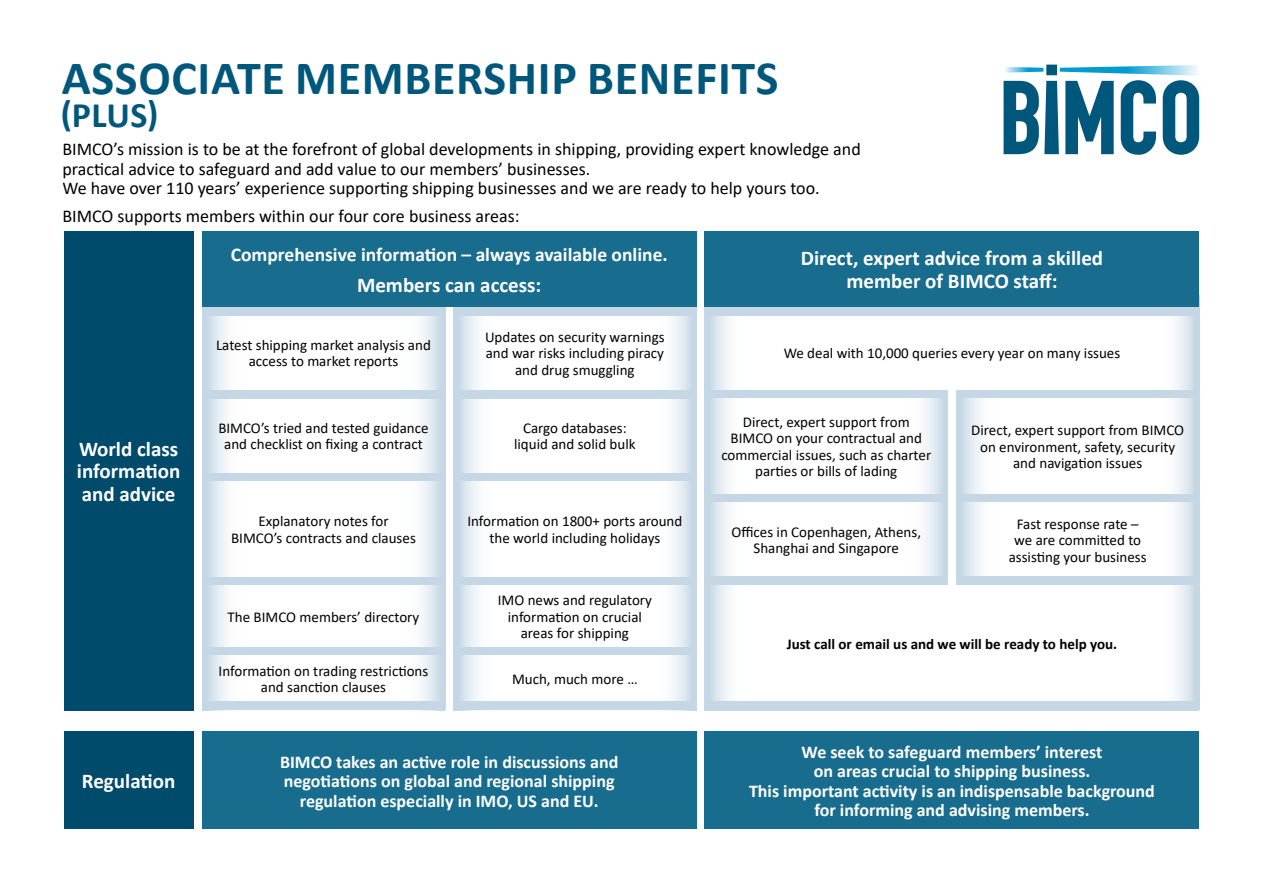
<style>
.page{position:relative;width:1263px;height:893px;background:#fff}
.page>*{position:absolute;margin:0;border:0;box-sizing:border-box;transform-origin:0 0}
.t1{font:700 48px "Calibri";letter-spacing:.015em;color:#00577c}
.t2{font:700 36px "Calibri";color:#00577c}
.t3{font:700 21px/22.5px "Calibri";color:#fff;text-align:justify}
.t4{font:700 19.5px "Calibri";color:#fff}
.t5{font:18px/19.5px "Calibri";color:#000}
.t6{font:700 18px/19.5px "Calibri";color:#fff;text-align:center}
.t7{font:15px/16.5px "Calibri";color:#000;text-align:center}
.t8{font:700 15px "Calibri";color:#000}
</style>
<div class="page">
<div style="left:202px;top:295px;width:243px;height:415px;background:#c5d7e5"></div>
<div style="left:705px;top:295px;width:243px;height:415px;background:#c5d7e5"></div>
<div style="left:453px;top:295px;width:243px;height:415px;background:#c5d7e5"></div>
<div style="left:956px;top:295px;width:243px;height:415px;background:#c5d7e5"></div>
<div style="left:206px;top:656px;width:235px;height:45px;background:#fff"></div>
<div style="left:709px;top:586px;width:486px;height:115px;background:#fff"></div>
<div style="left:206px;top:586px;width:235px;height:61px;background:#fff"></div>
<div style="left:206px;top:482px;width:235px;height:95px;background:#fff"></div>
<div style="left:206px;top:399px;width:235px;height:73px;background:#fff"></div>
<div style="left:206px;top:316px;width:235px;height:73px;background:#fff"></div>
<div style="left:709px;top:503px;width:235px;height:73px;background:#fff"></div>
<div style="left:709px;top:398px;width:235px;height:95px;background:#fff"></div>
<div style="left:709px;top:316px;width:486px;height:73px;background:#fff"></div>
<div style="left:458px;top:656px;width:234px;height:45px;background:#fff"></div>
<div style="left:458px;top:586px;width:234px;height:61px;background:#fff"></div>
<div style="left:458px;top:482px;width:234px;height:95px;background:#fff"></div>
<div style="left:458px;top:399px;width:234px;height:73px;background:#fff"></div>
<div style="left:458px;top:316px;width:234px;height:73px;background:#fff"></div>
<div style="left:960px;top:503px;width:235px;height:73px;background:#fff"></div>
<div style="left:960px;top:398px;width:235px;height:95px;background:#fff"></div>
<svg style="left:206px;top:316px;width:38px;height:385px"></svg>
<svg style="left:458px;top:316px;width:38px;height:385px"></svg>
<svg style="left:1157px;top:316px;width:38px;height:385px"></svg>
<svg style="left:905px;top:398px;width:39px;height:178px"></svg>
<svg style="left:709px;top:316px;width:38px;height:385px"></svg>
<svg style="left:960px;top:398px;width:39px;height:178px"></svg>
<svg style="left:654px;top:316px;width:38px;height:385px"></svg>
<svg style="left:402px;top:316px;width:39px;height:385px"></svg>
<div style="left:64px;top:231px;width:129px;height:479px;background:#004b6c"></div>
<div style="left:64px;top:731px;width:129px;height:98px;background:#004b6c"></div>
<div style="left:202px;top:731px;width:494px;height:98px;background:#186d8e"></div>
<div style="left:705px;top:731px;width:494px;height:98px;background:#186d8e"></div>
<div style="left:202px;top:231px;width:494px;height:76px;background:#186d8e"></div>
<div style="left:705px;top:231px;width:494px;height:76px;background:#186d8e"></div>
<svg style="left:1003px;top:65px;width:196px;height:90px"></svg>
<h1 class="t1" style="left:62px;top:44px;width:718px">ASSOCIATE MEMBERSHIP BENEFITS</h1>
<h2 class="t2" style="left:61px;top:90px;width:99px">(PLUS)</h2>
<p class="t5" style="left:62px;top:139px;width:800px">BIMCO’s mission is to be at the forefront of global developments in shipping, providing expert knowledge and practical advice to safeguard and add value to our members’ businesses.<br>We have over 110 years’ experience supporting shipping businesses and we are ready to help yours too.</p>
<p class="t5" style="left:62px;top:206px;width:459px">BIMCO supports members within our four core business areas:</p>
<h3 class="t3" style="left:77px;top:437px;width:105px">World class information and advice</h3>
<h3 class="t3" style="left:82px;top:770px;width:95px">Regulation</h3>
<h3 class="t4" style="left:231px;top:240px;width:438px">Comprehensive information – always available online.</h3>
<h3 class="t3" style="left:357px;top:273px;width:186px">Members can access:</h3>
<p class="t7" style="left:216px;top:336px;width:216px">Latest shipping market analysis and access to market reports</p>
<p class="t7" style="left:218px;top:419px;width:212px">BIMCO’s tried and tested guidance and checklist on fixing a contract</p>
<p class="t7" style="left:231px;top:513px;width:186px">Explanatory notes for<br>BIMCO’s contracts and clauses</p>
<p class="t7" style="left:228px;top:608px;width:193px">The BIMCO members’ directory</p>
<p class="t7" style="left:219px;top:662px;width:211px">Information on trading restrictions and sanction clauses</p>
<p class="t7" style="left:485px;top:328px;width:181px">Updates on security warnings and war risks including piracy and drug smuggling</p>
<p class="t7" style="left:514px;top:419px;width:123px">Cargo databases: liquid and solid bulk</p>
<p class="t7" style="left:467px;top:513px;width:217px">Information on 1800+ ports around the world including holidays</p>
<p class="t7" style="left:498px;top:592px;width:156px">IMO news and regulatory information on crucial areas for shipping</p>
<p class="t7" style="left:512px;top:670px;width:127px">Much, much more …</p>
<h3 class="t3" style="left:801px;top:247px;width:304px;text-align:center">Direct, expert advice from a skilled member of BIMCO staff:</h3>
<p class="t7" style="left:784px;top:345px;width:338px">We deal with 10,000 queries every year on many issues</p>
<p class="t7" style="left:721px;top:413px;width:211px">Direct, expert support from<br>BIMCO on your contractual and commercial issues, such as charter parties or bills of lading</p>
<p class="t7" style="left:731px;top:523px;width:191px">Offices in Copenhagen, Athens,<br>Shanghai and Singapore</p>
<p class="t7" style="left:971px;top:422px;width:214px">Direct, expert support from BIMCO on environment, safety, security and navigation issues</p>
<p class="t7" style="left:1009px;top:515px;width:139px">Fast response rate – we are committed to assisting your business</p>
<p class="t8" style="left:787px;top:633px;width:332px">Just call or email us and we will be ready to help you.</p>
<p class="t6" style="left:280px;top:752px;width:340px">BIMCO takes an active role in discussions and negotiations on global and regional shipping regulation especially in IMO, US and EU.</p>
<p class="t6" style="left:749px;top:742px;width:407px">We seek to safeguard members’ interest<br>on areas crucial to shipping business.<br>This important activity is an indispensable background for informing and advising members.</p>
</div>
